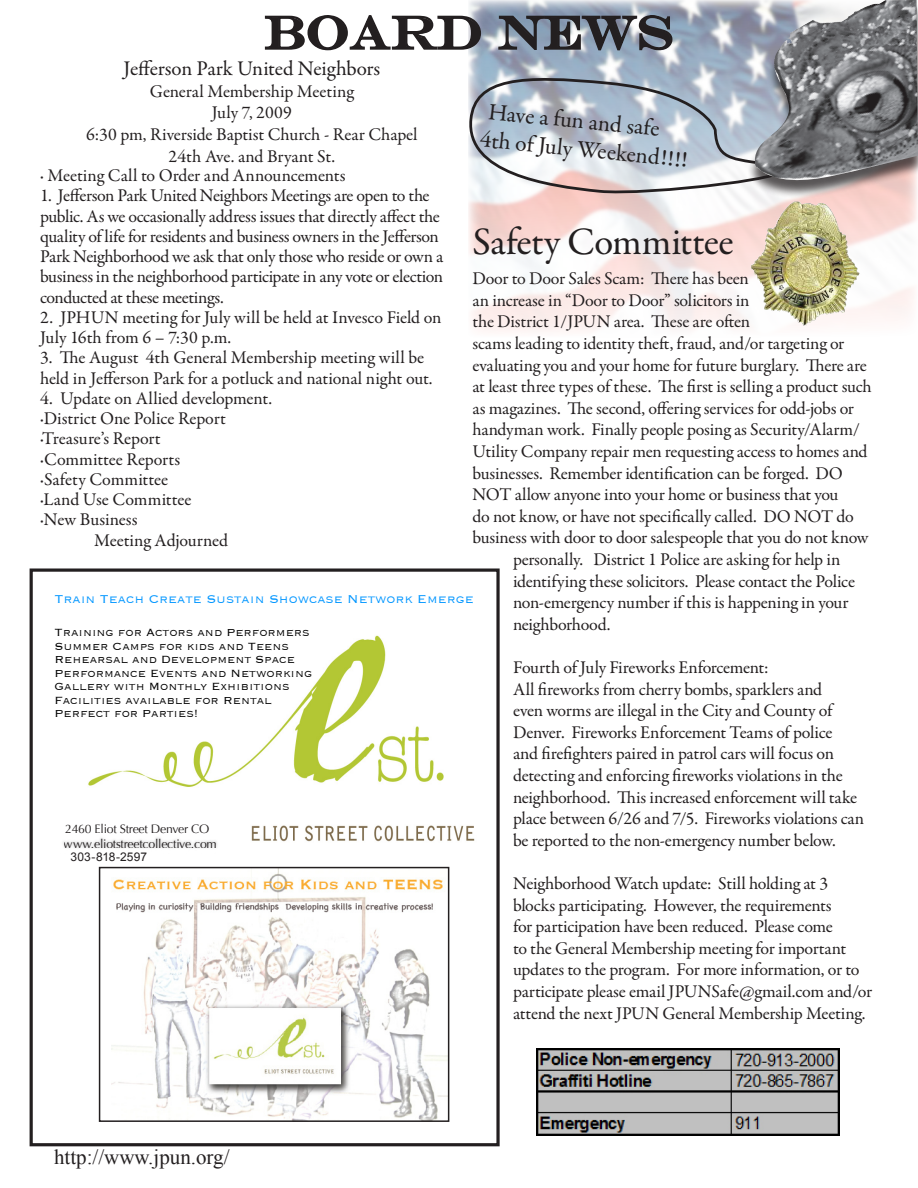
<style>
.page{position:relative;width:918px;height:1188px;background:#fff}
.page>*{position:absolute;margin:0;border:0;box-sizing:border-box;transform-origin:0 0}
.t1{font:46.5px "Engravers";color:#231f20}
.t2{font:39px "Garamond Premr Pro";letter-spacing:-.015em;color:#231f20}
.t3{font:23.55px/28.2px "Garamond Premr Pro";color:#231f20}
.t4{font:21px "Garamond Premr Pro";letter-spacing:-.01em;color:#231f20}
.t5{font:21px "Times New Roman";color:#231f20}
.t6{font:18px/21.6px "Garamond Premr Pro";letter-spacing:-.015em;color:#231f20}
.t7{font:18px "Garamond Premr Pro";letter-spacing:.005em;color:#231f20}
.t8{font:300 14.7px "Copperplate";color:#0096ff}
.t9{font:300 13.5px/13.5px "Copperplate";color:#000}
.t10{font:12.3px/14.7px "Optima";letter-spacing:-.02em;color:#231f20}
.t11{font:12px "Arial";letter-spacing:.005em;color:#231f20}
</style>
<div class="page">
<img style="left:468px;top:0;width:443px;height:331px">
<svg style="left:468px;top:71px;width:278px;height:125px"></svg>
<svg style="left:264px;top:14px;width:218px;height:38px"></svg>
<svg style="left:497px;top:14px;width:177px;height:38px;background:#77808d"></svg>
<div style="left:746px;top:2px;width:172px;height:303px;background:#231f20;opacity:.75"></div>
<img style="left:751px;top:0;width:167px;height:185px">
<img style="left:88px;top:635px;width:387px;height:245px">
<img style="left:63px;top:835px;width:170px;height:19px">
<div style="left:30px;top:568px;width:470px;height:578px;border:3px solid #231f20"></div>
<img style="left:111px;top:870px;width:335px;height:249px">
<div style="left:99px;top:867px;width:350px;height:255px;border:2px solid #231f20"></div>
<img style="left:536px;top:1048px;width:303px;height:88px">
<img style="left:751px;top:201px;width:95px;height:125px">
<p class="t1" style="left:265px;top:5px;width:410px">BOARD NEWS</p>
<p class="t4" style="left:123px;top:56px;width:258px">Jefferson Park United Neighbors</p>
<p class="t6" style="left:150px;top:81px;width:205px">General Membership Meeting</p>
<p class="t7" style="left:212px;top:102px;width:82px">July 7, 2009</p>
<p class="t6" style="left:86px;top:124px;width:333px">6:30 pm, Riverside Baptist Church - Rear Chapel</p>
<p class="t6" style="left:169px;top:146px;width:168px">24th Ave. and Bryant St.</p>
<p class="t3" style="left:485px;top:97px;width:210px;rotate:6deg">Have a fun and safe<br>4th of July Weekend!!!!</p>
<p class="t6" style="left:40px;top:165px;width:307px">· Meeting Call to Order and Announcements</p>
<p class="t6" style="left:40px;top:186px;width:405px;line-height:20.2px">1. Jefferson Park United Neighbors Meetings are open to the public. As we occasionally address issues that directly affect the quality of life for residents and business owners in the Jefferson Park Neighborhood we ask that only those who reside or own a business in the neighborhood participate in any vote or election conducted at these meetings.</p>
<p class="t6" style="left:40px;top:307px;width:403px;line-height:20.2px">2. JPHUN meeting for July will be held at Invesco Field on<br>July 16th from 6 – 7:30 p.m.</p>
<p class="t6" style="left:40px;top:348px;width:394px;line-height:20.2px">3. The August 4th General Membership meeting will be held in Jefferson Park for a potluck and national night out.</p>
<p class="t6" style="left:40px;top:388px;width:233px">4. Update on Allied development.</p>
<p class="t6" style="left:40px;top:408px;width:187px">·District One Police Report</p>
<p class="t6" style="left:40px;top:428px;width:122px">·Treasure’s Report</p>
<p class="t6" style="left:40px;top:449px;width:142px">·Committee Reports</p>
<p class="t6" style="left:40px;top:469px;width:130px">·Safety Committee</p>
<p class="t6" style="left:40px;top:489px;width:153px">·Land Use Committee</p>
<p class="t6" style="left:40px;top:509px;width:99px">·New Business</p>
<p class="t6" style="left:94px;top:530px;width:136px">Meeting Adjourned</p>
<p class="t2" style="left:472px;top:218px;width:263px">Safety Committee</p>
<p class="t6" style="left:472px;top:268px;width:278px">Door to Door Sales Scam: There has been</p>
<p class="t6" style="left:472px;top:290px;width:279px">an increase in “Door to Door” solicitors in</p>
<p class="t6" style="left:472px;top:311px;width:279px">the District 1/JPUN area. These are often</p>
<p class="t6" style="left:472px;top:333px;width:373px">scams leading to identity theft, fraud, and/or targeting or</p>
<p class="t6" style="left:472px;top:355px;width:396px">evaluating you and your home for future burglary. There are</p>
<p class="t6" style="left:472px;top:376px;width:401px">at least three types of these. The first is selling a product such</p>
<p class="t6" style="left:472px;top:398px;width:383px">as magazines. The second, offering services for odd-jobs or</p>
<p class="t6" style="left:472px;top:419px;width:389px">handyman work. Finally people posing as Security/Alarm/</p>
<p class="t6" style="left:472px;top:441px;width:397px">Utility Company repair men requesting access to homes and</p>
<p class="t6" style="left:472px;top:463px;width:372px">businesses. Remember identification can be forged. DO</p>
<p class="t6" style="left:472px;top:484px;width:368px">NOT allow anyone into your home or business that you</p>
<p class="t6" style="left:472px;top:506px;width:383px">do not know, or have not specifically called. DO NOT do</p>
<p class="t6" style="left:472px;top:527px;width:398px">business with door to door salespeople that you do not know</p>
<p class="t6" style="left:513px;top:549px;width:329px">personally. District 1 Police are asking for help in</p>
<p class="t6" style="left:513px;top:571px;width:344px">identifying these solicitors. Please contact the Police</p>
<p class="t6" style="left:513px;top:592px;width:337px">non-emergency number if this is happening in your</p>
<p class="t6" style="left:513px;top:614px;width:99px">neighborhood.</p>
<p class="t6" style="left:513px;top:657px;width:257px">Fourth of July Fireworks Enforcement:</p>
<p class="t6" style="left:513px;top:679px;width:353px">All fireworks from cherry bombs, sparklers and<br>even worms are illegal in the City and County of Denver. Fireworks Enforcement Teams of police<br>and firefighters paired in patrol cars will focus on detecting and enforcing fireworks violations in the neighborhood. This increased enforcement will take place between 6/26 and 7/5. Fireworks violations can be reported to the non-emergency number below.</p>
<p class="t6" style="left:513px;top:873px;width:361px">Neighborhood Watch update: Still holding at 3 blocks participating. However, the requirements<br>for participation have been reduced. Please come<br>to the General Membership meeting for important updates to the program. For more information, or to participate please email JPUNSafe@gmail.com and/or attend the next JPUN General Membership Meeting.</p>
<p class="t8" style="left:55px;top:590px;width:421px">Train Teach Create Sustain Showcase Network Emerge</p>
<p class="t9" style="left:55px;top:625px;width:259px">Training for Actors and Performers<br>Summer Camps for kids and Teens<br>Rehearsal and Development Space<br>Performance Events and Networking<br>Gallery with Monthly Exhibitions<br>Facilities available for Rental<br>Perfect for Parties!</p>
<p class="t10" style="left:64px;top:821px;width:154px">2460 Eliot Street Denver CO www.eliotstreetcollective.com</p>
<p class="t11" style="left:70px;top:849px;width:78px">303-818-2597</p>
<p class="t5" style="left:54px;top:1143px;width:177px">http://www.jpun.org/</p>
</div>
